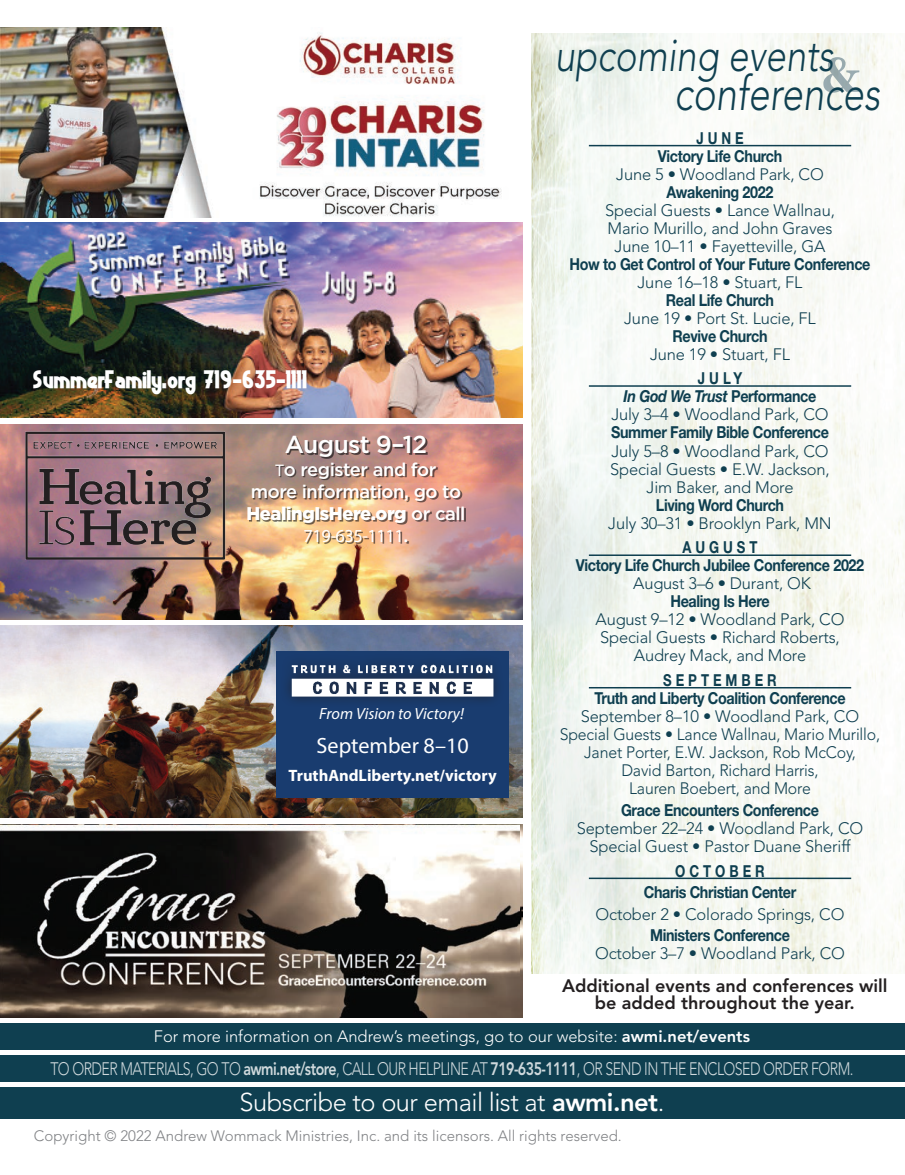
<style>
.page{position:relative;width:905px;height:1175px;background:#fff}
.page>*{position:absolute;margin:0;border:0;box-sizing:border-box;transform-origin:0 0}
.t1{font:italic 300 47.85px "Avenir LT Std";color:#0f3f50;scale:.8 1}
.t2{font:italic 300 45.6px "Avenir LT Std";color:#0f3f50;scale:.8 1}
.t3{font:700 31.05px "Crystal Deco";color:#fff}
.t4{font:300 25.5px "Avenir LT Std";letter-spacing:-.02em;color:#fff}
.t5{font:500 24.45px "Gotham";letter-spacing:-.025em;color:#fff}
.t6{font:22.2px "Myriad Pro";color:#fff}
.t7{font:500 18.3px/22px "Gotham";letter-spacing:-.025em;color:#fff;text-align:center}
.t8{font:18.3px "Myriad Pro";letter-spacing:-.025em;color:#fff}
.t9{font:300 18px "Avenir LT Std";letter-spacing:-.04em;color:#fff;scale:.79 1}
.t10{font:800 18px/16.5px "Avenir LT Std";color:#231f20;text-align:center}
.t11{font:300 16.5px/18px "Avenir LT Std";letter-spacing:-.01em;color:#0f3f50;text-align:center}
.t12{font:700 16.5px "Helvetica Neue LT Std";letter-spacing:-.025em;color:#0f3f50;scale:.87 1}
.t13{font:700 16.5px/18px "Helvetica Neue LT Std";letter-spacing:-.025em;color:#0f3f50;text-align:center;scale:.8 1}
.t14{font:300 16.5px "Avenir LT Std";color:#fff}
.t15{font:700 16.5px "Myriad Pro";color:#fff}
.t16{font:italic 16.2px "Myriad Pro";color:#fff}
.t17{font:300 15px "Avenir LT Std";color:#808285}
.s1{font-family:"Myriad Pro";font-weight:400;font-size:16.8px}
.s2{font-weight:900}
.s3{font-family:"Gotham";font-weight:500}
.s4{font-style:italic}
.s5{font-weight:800}
</style>
<div class="page">
<img style="left:531px;top:34px;width:373px;height:940px">
<div style="left:0;top:1055px;width:904px;height:27px;background:#0f3f50"></div>
<div style="left:0;top:1023px;width:904px;height:27px;background:#0f3f50"></div>
<div style="left:0;top:1087px;width:904px;height:31px;background:#0f3f50"></div>
<svg style="left:823px;top:57px;width:37px;height:36px"></svg>
<img style="left:0;top:625px;width:522px;height:192px">
<div style="left:276px;top:651px;width:233px;height:146px;background:#193c6f"></div>
<div style="left:281px;top:653px;width:223px;height:54px;background:#231f20;opacity:.75"></div>
<img style="left:285px;top:657px;width:215px;height:41px">
<img style="left:0;top:222px;width:522px;height:196px">
<img style="left:0;top:424px;width:522px;height:196px">
<img style="left:21px;top:426px;width:206px;height:135px">
<div style="left:287px;top:437px;width:140px;height:21px;background:#231f20;opacity:.75"></div>
<div style="left:249px;top:463px;width:216px;height:80px;background:#231f20;opacity:.65"></div>
<hr style="left:589px;top:145px;width:262px;height:1px;background:#0f3f50">
<hr style="left:589px;top:385px;width:262px;height:2px;background:#0f3f50">
<hr style="left:589px;top:877px;width:262px;height:2px;background:#0f3f50">
<hr style="left:589px;top:687px;width:262px;height:1px;background:#0f3f50">
<hr style="left:589px;top:554px;width:262px;height:2px;background:#0f3f50">
<img style="left:0;top:28px;width:502px;height:190px">
<img style="left:0;top:824px;width:519px;height:193px">
<h3 class="t3" style="left:34px;top:360px;width:276px">SummerFamily.org 719-635-1111</h3>
<h3 class="t5" style="left:285px;top:428px;width:144px">August 9–12</h3>
<p class="t7" style="left:246px;top:458px;width:220px"><span class="s1">T</span>o register and for<br>more information, go to<br><span class="s2">HealingIsHere.org</span> or call</p>
<p class="t8" style="left:303px;top:524px;width:106px">719-635-1111<span class="s3">.</span></p>
<p class="t16" style="left:319px;top:703px;width:146px">From Vision to Victory!</p>
<h3 class="t6" style="left:316px;top:731px;width:154px">September 8–10</h3>
<p class="t15" style="left:288px;top:765px;width:209px">TruthAndLiberty.net/victory</p>
<h2 class="t2" style="left:554px;top:29px;width:350px">upcoming events</h2>
<h1 class="t1" style="left:674px;top:66px;width:259px">conferences</h1>
<p class="t13" style="left:657px;top:128px;width:157px">JUNE<br>Victory Life Church</p>
<p class="t11" style="left:616px;top:165px;width:209px">June 5 • Woodland Park, CO</p>
<p class="t12" style="left:666px;top:181px;width:124px">Awakening 2022</p>
<p class="t11" style="left:605px;top:201px;width:231px">Special Guests • Lance Wallnau,<br>Mario Murillo, and John Graves<br>June 10–11 • Fayetteville, GA</p>
<p class="t12" style="left:569px;top:253px;width:347px">How to Get Control of Your Future Conference</p>
<p class="t11" style="left:637px;top:273px;width:166px">June 16–18 • Stuart, FL</p>
<p class="t12" style="left:666px;top:289px;width:126px">Real Life Church</p>
<p class="t11" style="left:624px;top:309px;width:193px">June 19 • Port St. Lucie, FL</p>
<p class="t12" style="left:672px;top:325px;width:111px">Revive Church</p>
<p class="t11" style="left:650px;top:345px;width:142px">June 19 • Stuart, FL</p>
<p class="t13" style="left:623px;top:369px;width:242px">JULY<br><span class="s4">In God We Trust</span> Performance</p>
<p class="t11" style="left:611px;top:406px;width:219px">July 3–4 • Woodland Park, CO</p>
<p class="t12" style="left:611px;top:422px;width:252px">Summer Family Bible Conference</p>
<p class="t11" style="left:610px;top:442px;width:221px">July 5–8 • Woodland Park, CO<br>Special Guests • E.W. Jackson,<br>Jim Baker, and More</p>
<p class="t12" style="left:656px;top:494px;width:149px">Living Word Church</p>
<p class="t11" style="left:608px;top:514px;width:225px">July 30–31 • Brooklyn Park, MN</p>
<p class="t13" style="left:576px;top:538px;width:362px">AUGUST<br>Victory Life Church Jubilee Conference 2022</p>
<p class="t11" style="left:633px;top:574px;width:179px">August 3–6 • Durant, OK</p>
<p class="t12" style="left:670px;top:591px;width:115px">Healing Is Here</p>
<p class="t11" style="left:595px;top:610px;width:250px">August 9–12 • Woodland Park, CO<br>Special Guests • Richard Roberts,<br>Audrey Mack, and More</p>
<p class="t13" style="left:594px;top:671px;width:316px">SEPTEMBER<br>Truth and Liberty Coalition Conference</p>
<p class="t11" style="left:559px;top:707px;width:322px">September 8–10 • Woodland Park, CO Special Guests • Lance Wallnau, Mario Murillo, Janet Porter, E.W. Jackson, Rob McCoy,<br>David Barton, Richard Harris,<br>Lauren Boebert, and More</p>
<p class="t12" style="left:621px;top:799px;width:229px">Grace Encounters Conference</p>
<p class="t11" style="left:576px;top:819px;width:288px">September 22–24 • Woodland Park, CO<br>Special Guest • Pastor Duane Sheriff</p>
<p class="t13" style="left:643px;top:859px;width:192px;line-height:21.6px">OCTOBER<br>Charis Christian Center</p>
<p class="t11" style="left:595px;top:905px;width:250px">October 2 • Colorado Springs, CO</p>
<p class="t12" style="left:650px;top:925px;width:162px">Ministers Conference</p>
<p class="t11" style="left:595px;top:944px;width:251px">October 3–7 • Woodland Park, CO</p>
<p class="t10" style="left:562px;top:978px;width:327px">Additional events and conferences will be added throughout the year.</p>
<p class="t14" style="left:154px;top:1026px;width:597px">For more information on Andrew’s meetings, go to our website: <span class="s5">awmi.net/events</span></p>
<p class="t9" style="left:50px;top:1058px;width:1018px">TO ORDER MATERIALS, GO TO <span class="s5">awmi.net/store</span>, CALL OUR HELPLINE AT <span class="s5">719-635-1111</span>, OR SEND IN THE ENCLOSED ORDER FORM.</p>
<h3 class="t4" style="left:239px;top:1087px;width:426px">Subscribe to our email list at <span class="s5">awmi.net</span>.</h3>
<p class="t17" style="left:34px;top:1127px;width:589px">Copyright © 2022 Andrew Wommack Ministries, Inc. and its licensors. All rights reserved.</p>
</div>
